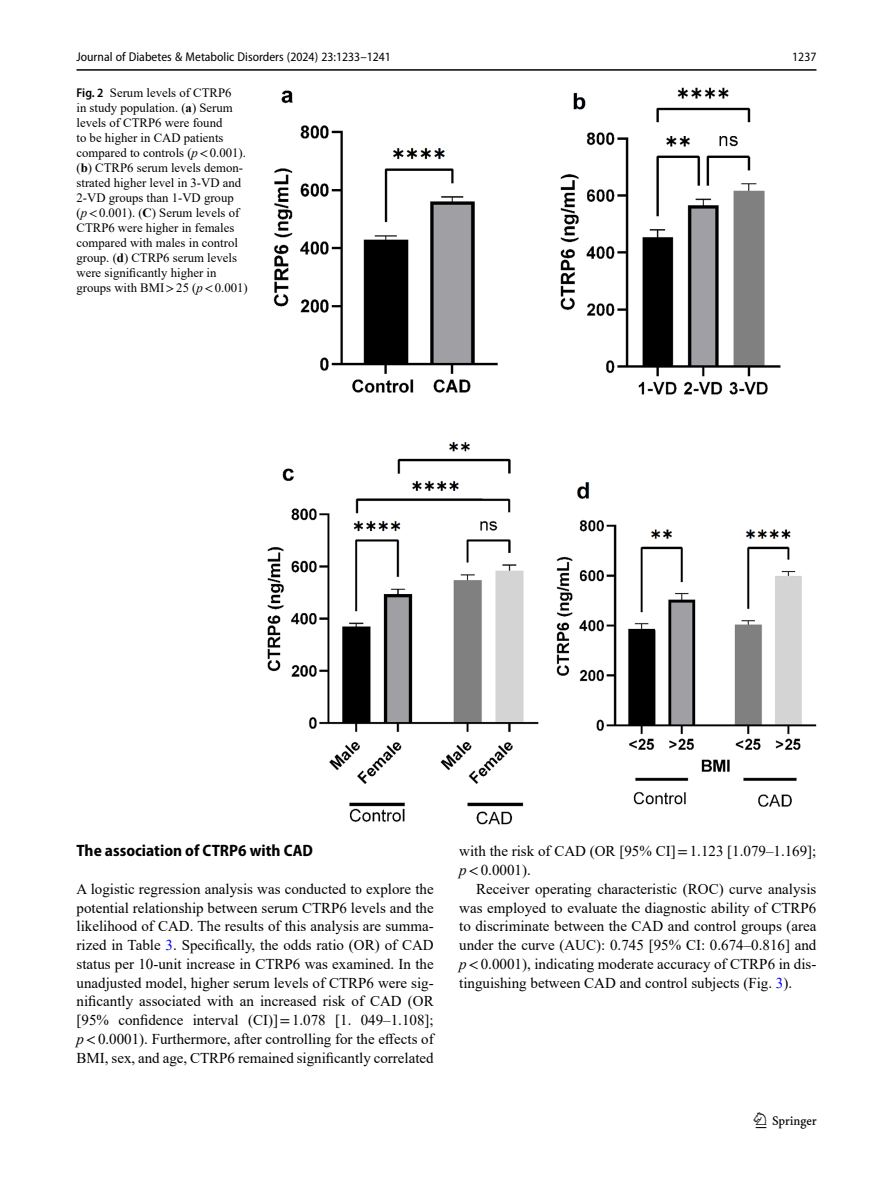
<style>
.page{position:relative;width:893px;height:1187px;background:#fff}
.page>*{position:absolute;margin:0;border:0;box-sizing:border-box;transform-origin:0 0}
.t1{font:22.5px "Springnew";color:#000}
.Head_2{font:700 semi-condensed 16.5px "Myriad Pro";color:#000}
.Body_Text{font:15px/18.8px "Times New Roman";color:#000}
.Body_Text_Indent{font:15px/18.8px "Times New Roman";color:#000;text-align:justify}
.Figure_Caption_Side{font:12.75px/15px "Times New Roman";color:#000}
.t2{font:semi-condensed 12.75px "Myriad Pro";color:#000}
.s1{font-family:"Myriad Pro";font-weight:600;font-stretch:semi-condensed}
.s2{font-weight:700}
.s3{font-style:italic}
.s4{font-family:"STIX"}
.s5{color:#00f}
</style>
<div class="page">
<hr style="left:77px;top:69px;width:739px;height:2px;background:#000">
<img style="left:268px;top:87px;width:548px;height:737px">
<p class="t2" style="left:77px;top:49px;width:316px">Journal of Diabetes &amp; Metabolic Disorders (2024) 23:1233–1241</p>
<p class="Figure_Caption_Side" style="left:77px;top:84px;width:173px"><span class="s1">Fig. 2</span> Serum levels of CTRP6<br>in study population. (<span class="s2">a</span>) Serum levels of CTRP6 were found<br>to be higher in CAD patients compared to controls (<span class="s3">p</span><span class="s4">&lt;</span>0.001). (<span class="s2">b</span>) CTRP6 serum levels demon&shy;strated higher level in 3-VD and<br>2-VD groups than 1-VD group (<span class="s3">p</span><span class="s4">&lt;</span>0.001). (<span class="s2">C</span>) Serum levels of<br>CTRP6 were higher in females compared with males in control group. (<span class="s2">d</span>) CTRP6 serum levels were significantly higher in groups with BMI<span class="s4">&gt;</span>25 (<span class="s3">p</span><span class="s4">&lt;</span>0.001)</p>
<p class="t2" style="left:792px;top:49px;width:26px">1237</p>
<p class="Head_2" style="left:77px;top:841px;width:238px">The association of CTRP6 with CAD</p>
<p class="Body_Text" style="left:77px;top:878px;width:359px;text-align:justify">A logistic regression analysis was conducted to explore the potential relationship between serum CTRP6 levels and the likelihood of CAD. The results of this analysis are summa&shy;rized in Table <span class="s5">3</span>. Specifically, the odds ratio (OR) of CAD status per 10-unit increase in CTRP6 was examined. In the unadjusted model, higher serum levels of CTRP6 were sig&shy;nificantly associated with an increased risk of CAD (OR [95% confidence interval (CI)]<span class="s4">=</span>1.078 [1. 049–1.108]; <span class="s3">p</span><span class="s4">&lt;</span>0.0001). Furthermore, after controlling for the effects of BMI, sex, and age, CTRP6 remained significantly correlated</p>
<p class="Body_Text" style="left:459px;top:841px;width:359px">with the risk of CAD (OR [95% CI]<span class="s4">=</span>1.123 [1.079–1.169]; <span class="s3">p</span><span class="s4">&lt;</span>0.0001).</p>
<p class="Body_Text_Indent" style="left:459px;top:878px;width:359px;text-indent:17px">Receiver operating characteristic (ROC) curve analysis was employed to evaluate the diagnostic ability of CTRP6 to discriminate between the CAD and control groups (area under the curve (AUC): 0.745 [95% CI: 0.674–0.816] and <span class="s3">p</span><span class="s4">&lt;</span>0.0001), indicating moderate accuracy of CTRP6 in dis&shy;tinguishing between CAD and control subjects (Fig. <span class="s5">3</span>).</p>
<h1 class="t1" style="left:756px;top:1107px;width:63px">1 3</h1>
</div>
